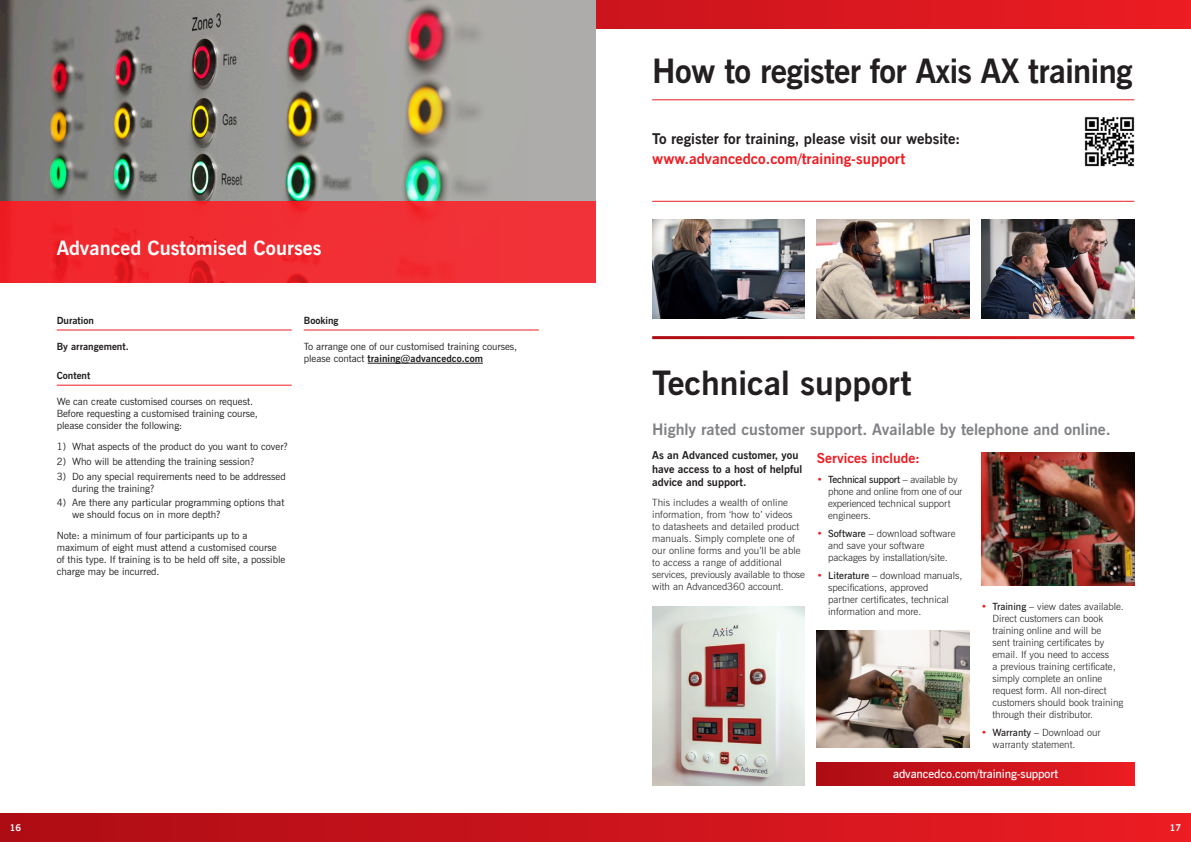
<style>
.page{position:relative;width:1191px;height:842px;background:#fff}
.page>*{position:absolute;margin:0;border:0;box-sizing:border-box;transform-origin:0 0}
.t1{font:700 34px "News Gothic BT";letter-spacing:-.02em;color:#231f20}
.t2{font:700 34px "News Gothic BT";color:#231f20}
.t3{font:700 20px "News Gothic BT";color:#fff}
.t4{font:700 16px "News Gothic BT";color:#808285}
.t5{font:700 15px/20px "News Gothic BT";color:#231f20}
.t6{font:700 14px "News Gothic BT";color:#ee1d23}
.t7{font:600 11.9px "News Gothic BT";letter-spacing:-.01em;color:#fff}
.t8{font:700 11px/13.2px "News Gothic BT";color:#231f20}
.t9{font:300 10px/12px "News Gothic BT";color:#231f20}
.t10{font:10px/12px "News Gothic BT";color:#231f20}
.t11{font:300 10px/12px "News Gothic BT";letter-spacing:-.02em;color:#231f20}
.t12{font:700 10px "News Gothic BT";color:#231f20}
.t13{font:700 9.4px "News Gothic BT";color:#fff}
.s1{font-weight:700}
.s2{color:#ee1d23}
.s3{font-weight:600}
</style>
<div class="page">
<svg style="left:595px;top:0;width:596px;height:28px;background:#da1920"></svg>
<div style="left:0;top:0;width:595px;height:283px;background:#adacaa"></div>
<img style="left:0;top:0;width:487px;height:201px">
<div style="left:0;top:201px;width:595px;height:82px;background:linear-gradient(to right,#ef2429,#f1343a)"></div>
<hr style="left:57px;top:330px;width:235px;height:1px;background:#ee1d23">
<hr style="left:57px;top:385px;width:235px;height:1px;background:#ee1d23">
<hr style="left:304px;top:330px;width:235px;height:1px;background:#ee1d23">
<hr style="left:368px;top:363px;width:115px;height:1px;background:#231f20">
<div style="left:0;top:814px;width:1191px;height:28px;background:linear-gradient(to right,#ad0c14,#eb1c23)"></div>
<hr style="left:652px;top:100px;width:482px;height:1px;background:#ee1d23">
<img style="left:1084px;top:117px;width:51px;height:50px">
<img style="left:652px;top:219px;width:153px;height:100px">
<img style="left:981px;top:219px;width:153px;height:100px">
<img style="left:981px;top:452px;width:153px;height:133px">
<div style="left:817px;top:762px;width:317px;height:23px;background:linear-gradient(to right,#ac0c14,#eb1c23)"></div>
<img style="left:817px;top:219px;width:152px;height:100px">
<hr style="left:652px;top:201px;width:482px;height:1px;background:#ee1d23">
<img style="left:817px;top:630px;width:152px;height:118px">
<img style="left:652px;top:607px;width:153px;height:178px">
<p class="t1" style="left:652px;top:50px;width:482px">How to register for Axis AX training</p>
<p class="t3" style="left:57px;top:236px;width:266px">Advanced Customised Courses</p>
<p class="t12" style="left:57px;top:314px;width:39px">Duration</p>
<p class="t12" style="left:57px;top:341px;width:73px">By arrangement.</p>
<p class="t12" style="left:57px;top:370px;width:35px">Content</p>
<p class="t10" style="left:57px;top:396px;width:203px">We can create customised courses on request.<br>Before requesting a customised training course, please consider the following:</p>
<p class="t10" style="left:57px;top:440px;width:233px">1) What aspects of the product do you want to cover?</p>
<p class="t10" style="left:57px;top:455px;width:199px">2) Who will be attending the training session?</p>
<p class="t10" style="left:72px;top:470px;width:215px;text-indent:-15px">3) Do any special requirements need to be addressed during the training?</p>
<p class="t10" style="left:72px;top:497px;width:214px;text-indent:-15px">4) Are there any particular programming options that we should focus on in more depth?</p>
<p class="t10" style="left:57px;top:529px;width:230px">Note: a minimum of four participants up to a maximum of eight must attend a customised course of this type. If training is to be held off site, a possible charge may be incurred.</p>
<p class="t12" style="left:304px;top:314px;width:36px">Booking</p>
<p class="t10" style="left:304px;top:341px;width:215px">To arrange one of our customised training courses, please contact <span class="s1">training@advancedco.com</span></p>
<p class="t5" style="left:652px;top:128px;width:310px">To register for training, please visit our website: <span class="s2">www.advancedco.com/training-support</span></p>
<p class="t2" style="left:652px;top:362px;width:261px">Technical support</p>
<p class="t4" style="left:652px;top:419px;width:460px">Highly rated customer support. Available by telephone and online.</p>
<p class="t8" style="left:652px;top:449px;width:152px">As an Advanced customer, you have access to a host of helpful advice and support.</p>
<p class="t9" style="left:652px;top:497px;width:154px">This includes a wealth of online information, from ‘how to’ videos<br>to datasheets and detailed product manuals. Simply complete one of our online forms and you’ll be able to access a range of additional services, previously available to those with an Advanced360 account.</p>
<p class="t6" style="left:817px;top:449px;width:105px">Services include:</p>
<p class="t11" style="left:828px;top:474px;width:136px;text-indent:-11px"><span class="s2">•</span> <span class="s3">Technical support</span> – available by phone and online from one of our experienced technical support engineers.</p>
<p class="t9" style="left:828px;top:527px;width:129px;text-indent:-11px"><span class="s2">•</span> <span class="s3">Software</span> – download software and save your software packages by installation/site.</p>
<p class="t9" style="left:828px;top:569px;width:136px;text-indent:-11px"><span class="s2">•</span> <span class="s3">Literature</span> – download manuals, specifications, approved<br>partner certificates, technical information and more.</p>
<p class="t9" style="left:992px;top:600px;width:133px;text-indent:-11px"><span class="s2">•</span> <span class="s3">Training</span> – view dates available.<br>Direct customers can book training online and will be<br>sent training certificates by email. If you need to access<br>a previous training certificate, simply complete an online request form. All non-direct customers should book training through their distributor.</p>
<p class="t9" style="left:992px;top:726px;width:110px;text-indent:-11px"><span class="s2">•</span> <span class="s3">Warranty</span> – Download our warranty statement.</p>
<p class="t7" style="left:893px;top:767px;width:166px">advancedco.com/training-support</p>
<p class="t13" style="left:10px;top:822px;width:13px">16</p>
<p class="t13" style="left:1169px;top:822px;width:13px">17</p>
</div>
